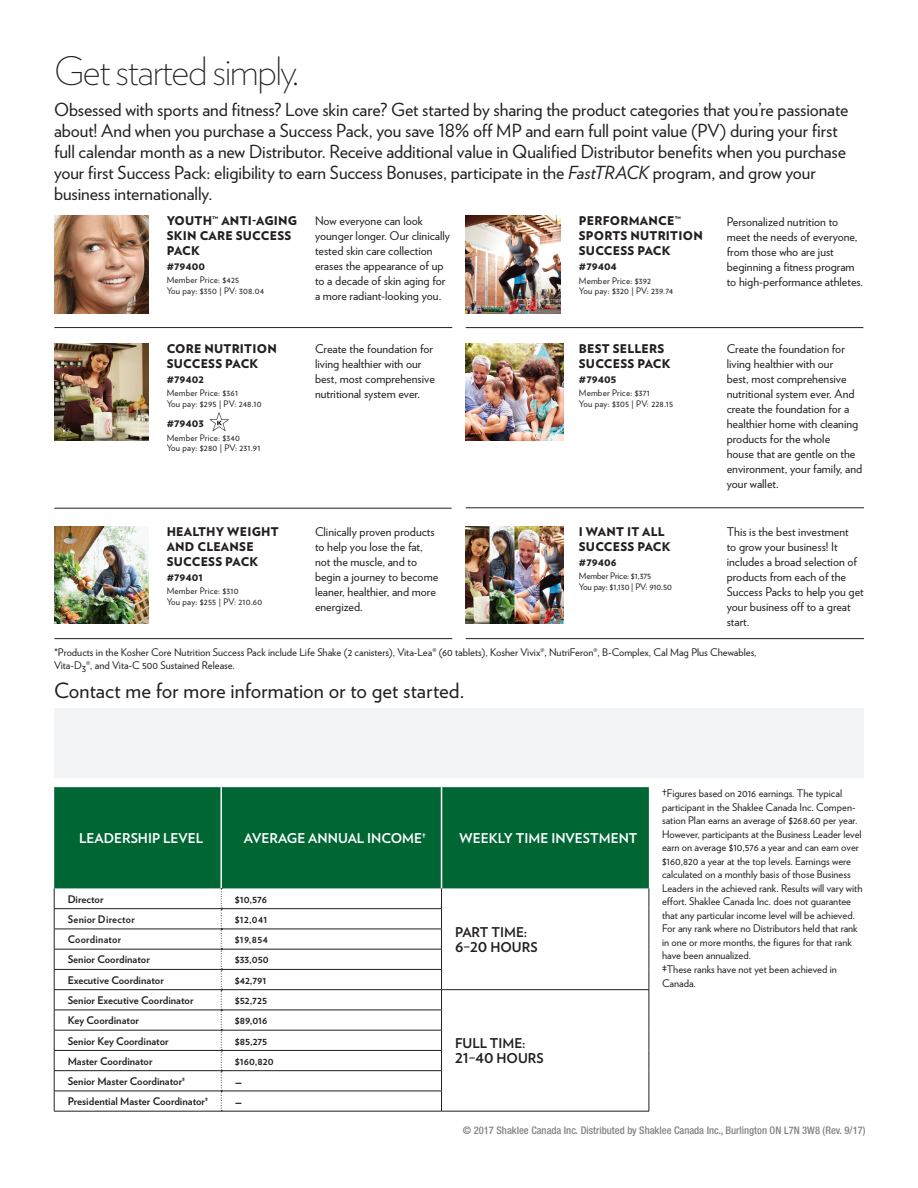
<style>
.page{position:relative;width:918px;height:1188px;background:#fff}
.page>*{position:absolute;margin:0;border:0;box-sizing:border-box;transform-origin:0 0}
.t1{font:200 39px "Verlag";letter-spacing:-.04em;color:#231f20}
.t2{font:21px "Verlag";letter-spacing:.005em;color:#231f20}
.t3{font:18px/21px "Verlag";letter-spacing:-.005em;color:#231f20}
.t4{font:700 15px "Verlag";color:#231f20}
.t5{font:700 13.5px "Verlag";color:#fff}
.t6{font:700 13.5px/15px "Verlag";color:#231f20}
.t7{font:12px/15px "Verlag";color:#231f20}
.t8{font:900 12px/15px "Verlag";letter-spacing:.02em;color:#231f20}
.t9{font:10.5px/13.5px "Verlag";color:#231f20}
.t10{font:700 10.5px "Verlag";color:#231f20}
.t11{font:500 condensed 10.5px "Helvetica Neue LT Std";color:#808285}
.t12{font:700 10.5px "Verlag";letter-spacing:.025em;color:#231f20}
.t13{font:9px/10.5px "Verlag";letter-spacing:.02em;color:#231f20}
.t14{font:900 9px "Verlag";letter-spacing:.02em;color:#231f20}
.t15{font:9px/10.5px "Verlag";letter-spacing:-.01em;color:#231f20}
.s1{font-style:italic}
</style>
<div class="page">
<img style="left:54px;top:526px;width:94px;height:98px">
<img style="left:54px;top:343px;width:94px;height:98px">
<img style="left:466px;top:526px;width:98px;height:98px">
<img style="left:466px;top:343px;width:98px;height:98px">
<img style="left:54px;top:216px;width:94px;height:97px">
<hr style="left:54px;top:327px;width:398px;height:1px;background:#231f20">
<hr style="left:54px;top:508px;width:398px;height:1px;background:#231f20">
<hr style="left:54px;top:638px;width:398px;height:1px;background:#231f20">
<hr style="left:466px;top:327px;width:397px;height:1px;background:#231f20">
<hr style="left:466px;top:507px;width:398px;height:1px;background:#231f20">
<hr style="left:466px;top:638px;width:398px;height:1px;background:#231f20">
<div style="left:54px;top:708px;width:810px;height:70px;background:#f2f3f4"></div>
<div style="left:54px;top:787px;width:595px;height:101px;background:#006734"></div>
<hr style="left:220px;top:787px;width:2px;height:101px;background:#fff">
<hr style="left:441px;top:787px;width:1px;height:101px;background:#fff">
<svg style="left:221px;top:888px;width:1px;height:223px"></svg>
<hr style="left:54px;top:908px;width:167px;height:1px;background:#231f20">
<hr style="left:54px;top:929px;width:167px;height:1px;background:#231f20">
<hr style="left:54px;top:949px;width:167px;height:1px;background:#231f20">
<hr style="left:54px;top:969px;width:167px;height:1px;background:#231f20">
<hr style="left:54px;top:989px;width:167px;height:1px;background:#231f20">
<hr style="left:54px;top:1010px;width:167px;height:1px;background:#231f20">
<hr style="left:54px;top:1030px;width:167px;height:1px;background:#231f20">
<hr style="left:54px;top:1050px;width:167px;height:1px;background:#231f20">
<hr style="left:54px;top:1070px;width:167px;height:1px;background:#231f20">
<hr style="left:54px;top:1091px;width:167px;height:1px;background:#231f20">
<svg style="left:54px;top:888px;width:1px;height:223px"></svg>
<hr style="left:54px;top:1111px;width:167px;height:1px;background:#231f20">
<hr style="left:221px;top:908px;width:221px;height:1px;background:#231f20">
<hr style="left:221px;top:929px;width:221px;height:1px;background:#231f20">
<hr style="left:221px;top:949px;width:221px;height:1px;background:#231f20">
<hr style="left:221px;top:969px;width:221px;height:1px;background:#231f20">
<hr style="left:221px;top:989px;width:221px;height:1px;background:#231f20">
<hr style="left:221px;top:1010px;width:221px;height:1px;background:#231f20">
<hr style="left:221px;top:1030px;width:221px;height:1px;background:#231f20">
<hr style="left:221px;top:1050px;width:221px;height:1px;background:#231f20">
<hr style="left:221px;top:1070px;width:221px;height:1px;background:#231f20">
<hr style="left:221px;top:1091px;width:221px;height:1px;background:#231f20">
<svg style="left:441px;top:888px;width:1px;height:223px"></svg>
<hr style="left:221px;top:1111px;width:221px;height:1px;background:#231f20">
<hr style="left:442px;top:989px;width:207px;height:1px;background:#231f20">
<svg style="left:649px;top:888px;width:1px;height:223px"></svg>
<hr style="left:442px;top:1111px;width:207px;height:1px;background:#231f20">
<img style="left:466px;top:216px;width:95px;height:97px">
<svg style="left:209px;top:412px;width:20px;height:19px"></svg>
<h1 class="t1" style="left:54px;top:43px;width:246px">Get started simply.</h1>
<p class="t3" style="left:54px;top:98px;width:796px">Obsessed with sports and fitness? Love skin care? Get started by sharing the product categories that you’re passionate about! And when you purchase a Success Pack, you save 18% off MP and earn full point value (PV) during your first full calendar month as a new Distributor. Receive additional value in Qualified Distributor benefits when you purchase your first Success Pack: eligibility to earn Success Bonuses, participate in the <span class="s1">FastTRACK</span> program, and grow your business internationally.</p>
<p class="t8" style="left:167px;top:212px;width:132px">YOUTH™ ANTI-AGING<br>SKIN CARE SUCCESS<br>PACK</p>
<p class="t14" style="left:167px;top:259px;width:40px">#79400</p>
<p class="t13" style="left:167px;top:274px;width:99px">Member Price: $425<br>You pay: $350 | PV: 308.04</p>
<p class="t7" style="left:315px;top:213px;width:137px">Now everyone can look younger longer. Our clinically tested skin care collection erases the appearance of up to a decade of skin aging for a more radiant-looking you.</p>
<p class="t8" style="left:579px;top:213px;width:125px">PERFORMANCE™<br>SPORTS NUTRITION<br>SUCCESS PACK</p>
<p class="t14" style="left:579px;top:260px;width:39px">#79404</p>
<p class="t13" style="left:579px;top:275px;width:96px">Member Price: $392<br>You pay: $320 | PV: 239.74</p>
<p class="t7" style="left:727px;top:213px;width:138px">Personalized nutrition to meet the needs of everyone, from those who are just beginning a fitness program to high-performance athletes.</p>
<p class="t8" style="left:167px;top:340px;width:112px">CORE NUTRITION<br>SUCCESS PACK</p>
<p class="t14" style="left:167px;top:372px;width:39px">#79402</p>
<p class="t13" style="left:167px;top:388px;width:96px">Member Price: $361<br>You pay: $295 | PV: 248.10</p>
<p class="t14" style="left:167px;top:417px;width:39px">#79403</p>
<p class="t13" style="left:167px;top:432px;width:95px">Member Price: $340<br>You pay: $280 | PV: 231.91</p>
<p class="t8" style="left:167px;top:523px;width:114px">HEALTHY WEIGHT<br>AND CLEANSE<br>SUCCESS PACK</p>
<p class="t14" style="left:167px;top:570px;width:38px">#79401</p>
<p class="t13" style="left:167px;top:585px;width:97px">Member Price: $310<br>You pay: $255 | PV: 210.60</p>
<p class="t7" style="left:315px;top:341px;width:121px">Create the foundation for living healthier with our best, most comprehensive nutritional system ever.</p>
<p class="t7" style="left:315px;top:523px;width:125px">Clinically proven products to help you lose the fat, not the muscle, and to begin a journey to become leaner, healthier, and more energized.</p>
<p class="t8" style="left:579px;top:340px;width:93px">BEST SELLERS<br>SUCCESS PACK</p>
<p class="t14" style="left:579px;top:372px;width:39px">#79405</p>
<p class="t13" style="left:579px;top:387px;width:96px">Member Price: $371<br>You pay: $305 | PV: 228.15</p>
<p class="t8" style="left:579px;top:523px;width:93px">I WANT IT ALL<br>SUCCESS PACK</p>
<p class="t14" style="left:579px;top:555px;width:39px">#79406</p>
<p class="t15" style="left:579px;top:570px;width:95px">Member Price: $1,375<br>You pay: $1,130 | PV: 910.50</p>
<p class="t7" style="left:727px;top:341px;width:137px">Create the foundation for living healthier with our<br>best, most comprehensive nutritional system ever. And create the foundation for a healthier home with cleaning products for the whole<br>house that are gentle on the environment, your family, and your wallet.</p>
<p class="t7" style="left:727px;top:523px;width:139px">This is the best investment<br>to grow your business! It includes a broad selection of products from each of the<br>Success Packs to help you get your business off to a great start.</p>
<p class="t9" style="left:54px;top:645px;width:704px">*Products in the Kosher Core Nutrition Success Pack include Life Shake (2 canisters), Vita-Lea® (60 tablets), Kosher Vivix®, NutriFeron®, B-Complex, Cal Mag Plus Chewables,<br>Vita-D3®, and Vita-C 500 Sustained Release.</p>
<h2 class="t2" style="left:54px;top:675px;width:412px">Contact me for more information or to get started.</h2>
<p class="t5" style="left:79px;top:828px;width:125px">LEADERSHIP LEVEL</p>
<p class="t5" style="left:244px;top:828px;width:184px">AVERAGE ANNUAL INCOME<sup>†</sup></p>
<p class="t5" style="left:460px;top:828px;width:179px">WEEKLY TIME INVESTMENT</p>
<p class="t10" style="left:68px;top:891px;width:37px">Director</p>
<p class="t10" style="left:235px;top:891px;width:34px">$10,576</p>
<p class="t12" style="left:68px;top:911px;width:69px">Senior Director</p>
<p class="t10" style="left:235px;top:911px;width:34px">$12,041</p>
<p class="t12" style="left:68px;top:931px;width:55px">Coordinator</p>
<p class="t10" style="left:235px;top:931px;width:35px">$19,854</p>
<p class="t10" style="left:68px;top:951px;width:84px">Senior Coordinator</p>
<p class="t10" style="left:235px;top:951px;width:36px">$33,050</p>
<p class="t10" style="left:68px;top:972px;width:98px">Executive Coordinator</p>
<p class="t10" style="left:235px;top:972px;width:33px">$42,791</p>
<p class="t10" style="left:68px;top:992px;width:127px">Senior Executive Coordinator</p>
<p class="t10" style="left:235px;top:992px;width:34px">$52,725</p>
<p class="t10" style="left:68px;top:1012px;width:73px">Key Coordinator</p>
<p class="t10" style="left:235px;top:1012px;width:34px">$89,016</p>
<p class="t10" style="left:68px;top:1032px;width:103px">Senior Key Coordinator</p>
<p class="t10" style="left:235px;top:1032px;width:34px">$85,275</p>
<p class="t10" style="left:68px;top:1053px;width:86px">Master Coordinator</p>
<p class="t10" style="left:235px;top:1053px;width:40px">$160,820</p>
<p class="t10" style="left:68px;top:1073px;width:119px">Senior Master Coordinator<sup>‡</sup></p>
<p class="t4" style="left:235px;top:1070px;width:9px">–</p>
<p class="t10" style="left:68px;top:1093px;width:142px">Presidential Master Coordinator<sup>‡</sup></p>
<p class="t4" style="left:235px;top:1090px;width:9px">–</p>
<p class="t6" style="left:455px;top:924px;width:84px">PART TIME:<br>6–20 HOURS</p>
<p class="t6" style="left:455px;top:1035px;width:90px">FULL TIME:<br>21–40 HOURS</p>
<p class="t9" style="left:662px;top:786px;width:202px">†Figures based on 2016 earnings. The typical participant in the Shaklee Canada Inc. Compen&shy;sation Plan earns an average of $268.60 per year.<br>However, participants at the Business Leader level earn on average $10,576 a year and can earn over $160,820 a year at the top levels. Earnings were calculated on a monthly basis of those Business Leaders in the achieved rank. Results will vary with effort. Shaklee Canada Inc. does not guarantee that any particular income level will be achieved.<br>For any rank where no Distributors held that rank in one or more months, the figures for that rank have been annualized.<br>‡These ranks have not yet been achieved in Canada.</p>
<p class="t11" style="left:463px;top:1124px;width:404px">© 2017 Shaklee Canada Inc. Distributed by Shaklee Canada Inc., Burlington ON L7N 3W8 (Rev. 9/17)</p>
</div>
